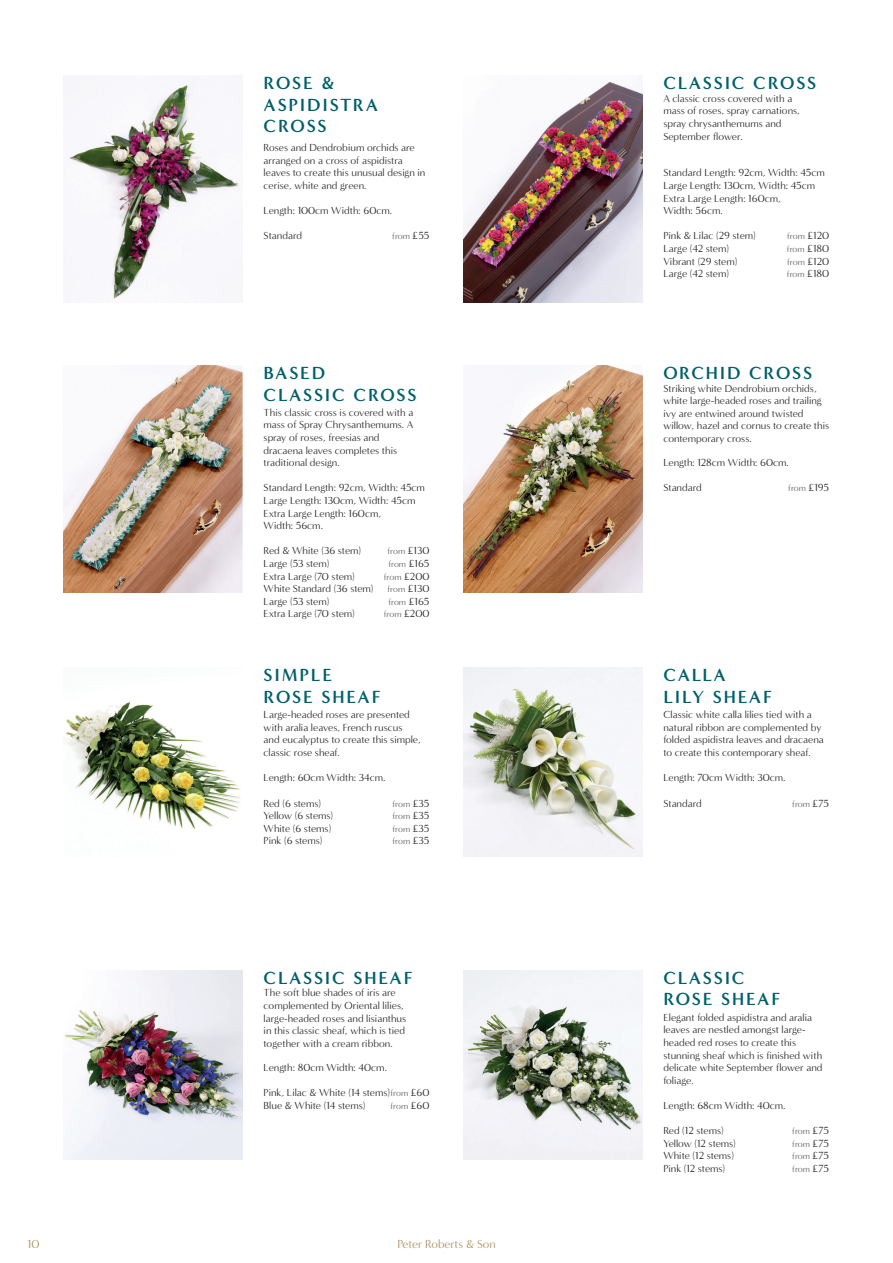
<style>
.page{position:relative;width:893px;height:1263px;background:#fff}
.page>*{position:absolute;margin:0;border:0;box-sizing:border-box;transform-origin:0 0}
.t1{font:700 18px/21.6px "Minerva Modern";letter-spacing:.1em;color:#00606a}
.t2{font:12px "Minerva Modern";color:#a98e5a}
.t3{font:10.5px/12.6px "Minerva Modern";color:#231f20}
.t4{font:9px "Minerva Modern";color:#57585a}
.s1{font-size:10.5px;color:#231f20}
.s2{font-size:9px;color:#57585a}
</style>
<div class="page">
<img style="left:65px;top:76px;width:176px;height:224px">
<img style="left:463px;top:82px;width:179px;height:220px">
<img style="left:64px;top:365px;width:178px;height:227px">
<img style="left:64px;top:701px;width:177px;height:128px">
<img style="left:64px;top:970px;width:178px;height:189px">
<img style="left:463px;top:970px;width:179px;height:189px">
<img style="left:463px;top:668px;width:179px;height:189px">
<img style="left:463px;top:365px;width:179px;height:227px">
<h1 class="t1" style="left:264px;top:72px;width:116px">ROSE &amp;<br>ASPIDISTRA<br>CROSS</h1>
<p class="t3" style="left:264px;top:141px;width:163px">Roses and Dendrobium orchids are arranged on a cross of aspidistra leaves to create this unusual design in cerise, white and green.</p>
<p class="t3" style="left:264px;top:204px;width:130px">Length: 100cm Width: 60cm.</p>
<p class="t3" style="left:264px;top:230px;width:40px">Standard</p>
<p class="t4" style="left:392px;top:231px;width:39px">from <span class="s1">£55</span></p>
<h1 class="t1" style="left:264px;top:362px;width:154px">BASED<br>CLASSIC CROSS</h1>
<p class="t3" style="left:264px;top:406px;width:151px">This classic cross is covered with a mass of Spray Chrysanthemums. A spray of roses, freesias and dracaena leaves completes this traditional design.</p>
<p class="t3" style="left:264px;top:482px;width:163px">Standard Length: 92cm, Width: 45cm<br>Large Length: 130cm, Width: 45cm<br>Extra Large Length: 160cm,<br>Width: 56cm.</p>
<p class="t3" style="left:264px;top:545px;width:99px">Red &amp; White (36 stem)</p>
<p class="t4" style="left:387px;top:546px;width:43px">from <span class="s1">£130</span></p>
<p class="t3" style="left:264px;top:557px;width:67px">Large (53 stem)</p>
<p class="t4" style="left:388px;top:559px;width:43px">from <span class="s1">£165</span></p>
<p class="t3" style="left:264px;top:570px;width:93px">Extra Large (70 stem)</p>
<p class="t4" style="left:384px;top:571px;width:47px">from <span class="s1">£200</span></p>
<p class="t3" style="left:264px;top:582px;width:111px">White Standard (36 stem)</p>
<p class="t4" style="left:387px;top:584px;width:43px">from <span class="s1">£130</span></p>
<p class="t3" style="left:264px;top:595px;width:67px">Large (53 stem)</p>
<p class="t4" style="left:388px;top:597px;width:43px">from <span class="s1">£165</span></p>
<p class="t3" style="left:264px;top:608px;width:93px">Extra Large (70 stem)</p>
<p class="t4" style="left:384px;top:609px;width:47px">from <span class="s1">£200</span></p>
<h1 class="t1" style="left:264px;top:664px;width:119px">SIMPLE<br>ROSE SHEAF</h1>
<p class="t3" style="left:264px;top:708px;width:159px">Large-headed roses are presented with aralia leaves, French ruscus and eucalyptus to create this simple, classic rose sheaf.</p>
<p class="t3" style="left:264px;top:771px;width:123px">Length: 60cm Width: 34cm.</p>
<p class="t3" style="left:264px;top:797px;width:59px">Red (6 stems)</p>
<p class="t4" style="left:392px;top:798px;width:39px">from <span class="s1">£35</span></p>
<p class="t3" style="left:264px;top:809px;width:71px">Yellow (6 stems)</p>
<p class="t4" style="left:392px;top:811px;width:39px">from <span class="s1">£35</span></p>
<p class="t3" style="left:264px;top:822px;width:69px">White (6 stems)</p>
<p class="t4" style="left:392px;top:823px;width:39px">from <span class="s1">£35</span></p>
<p class="t3" style="left:264px;top:834px;width:60px">Pink (6 stems)</p>
<p class="t4" style="left:392px;top:836px;width:39px">from <span class="s1">£35</span></p>
<h1 class="t1" style="left:264px;top:967px;width:151px">CLASSIC SHEAF</h1>
<p class="t3" style="left:264px;top:987px;width:144px">The soft blue shades of iris are complemented by Oriental lilies, large-headed roses and lisianthus in this classic sheaf, which is tied together with a cream ribbon.</p>
<p class="t3" style="left:264px;top:1061px;width:125px">Length: 80cm Width: 40cm.</p>
<p class="t3" style="left:264px;top:1086px;width:167px">Pink, Lilac &amp; White (14 stems)<span class="s2">from</span> £60<br>Blue &amp; White (14 stems)</p>
<p class="t4" style="left:390px;top:1101px;width:41px">from <span class="s1">£60</span></p>
<p class="t2" style="left:28px;top:1236px;width:14px">10</p>
<p class="t2" style="left:397px;top:1236px;width:100px">Peter Roberts &amp; Son</p>
<h1 class="t1" style="left:663px;top:72px;width:154px">CLASSIC CROSS</h1>
<p class="t3" style="left:663px;top:92px;width:138px">A classic cross covered with a mass of roses, spray carnations, spray chrysanthemums and<br>September flower.</p>
<p class="t3" style="left:663px;top:167px;width:163px">Standard Length: 92cm, Width: 45cm<br>Large Length: 130cm, Width: 45cm<br>Extra Large Length: 160cm,<br>Width: 56cm.</p>
<p class="t3" style="left:663px;top:230px;width:94px">Pink &amp; Lilac (29 stem)</p>
<p class="t4" style="left:787px;top:231px;width:44px">from <span class="s1">£120</span></p>
<p class="t3" style="left:663px;top:242px;width:67px">Large (42 stem)</p>
<p class="t4" style="left:787px;top:244px;width:44px">from <span class="s1">£180</span></p>
<p class="t3" style="left:663px;top:255px;width:76px">Vibrant (29 stem)</p>
<p class="t4" style="left:787px;top:256px;width:44px">from <span class="s1">£120</span></p>
<p class="t3" style="left:663px;top:267px;width:67px">Large (42 stem)</p>
<p class="t4" style="left:787px;top:269px;width:44px">from <span class="s1">£180</span></p>
<h1 class="t1" style="left:663px;top:362px;width:150px">ORCHID CROSS</h1>
<p class="t3" style="left:663px;top:382px;width:167px">Striking white Dendrobium orchids, white large-headed roses and trailing ivy are entwined around twisted willow, hazel and cornus to create this contemporary cross.</p>
<p class="t3" style="left:663px;top:456px;width:127px">Length: 128cm Width: 60cm.</p>
<p class="t3" style="left:663px;top:482px;width:40px">Standard</p>
<p class="t4" style="left:788px;top:483px;width:42px">from <span class="s1">£195</span></p>
<h1 class="t1" style="left:663px;top:664px;width:110px">CALLA<br>LILY SHEAF</h1>
<p class="t3" style="left:663px;top:708px;width:162px">Classic white calla lilies tied with a natural ribbon are complemented by folded aspidistra leaves and dracaena to create this contemporary sheaf.</p>
<p class="t3" style="left:663px;top:771px;width:124px">Length: 70cm Width: 30cm.</p>
<p class="t3" style="left:663px;top:797px;width:40px">Standard</p>
<p class="t4" style="left:792px;top:798px;width:38px">from <span class="s1">£75</span></p>
<h1 class="t1" style="left:663px;top:967px;width:119px">CLASSIC<br>ROSE SHEAF</h1>
<p class="t3" style="left:663px;top:1011px;width:161px">Elegant folded aspidistra and aralia leaves are nestled amongst large&shy;headed red roses to create this stunning sheaf which is finished with delicate white September flower and foliage.</p>
<p class="t3" style="left:663px;top:1099px;width:124px">Length: 68cm Width: 40cm.</p>
<p class="t3" style="left:663px;top:1124px;width:62px">Red (12 stems)</p>
<p class="t4" style="left:792px;top:1126px;width:38px">from <span class="s1">£75</span></p>
<p class="t3" style="left:663px;top:1137px;width:74px">Yellow (12 stems)</p>
<p class="t4" style="left:792px;top:1138px;width:38px">from <span class="s1">£75</span></p>
<p class="t3" style="left:663px;top:1149px;width:72px">White (12 stems)</p>
<p class="t4" style="left:792px;top:1151px;width:38px">from <span class="s1">£75</span></p>
<p class="t3" style="left:663px;top:1162px;width:63px">Pink (12 stems)</p>
<p class="t4" style="left:792px;top:1164px;width:38px">from <span class="s1">£75</span></p>
</div>
